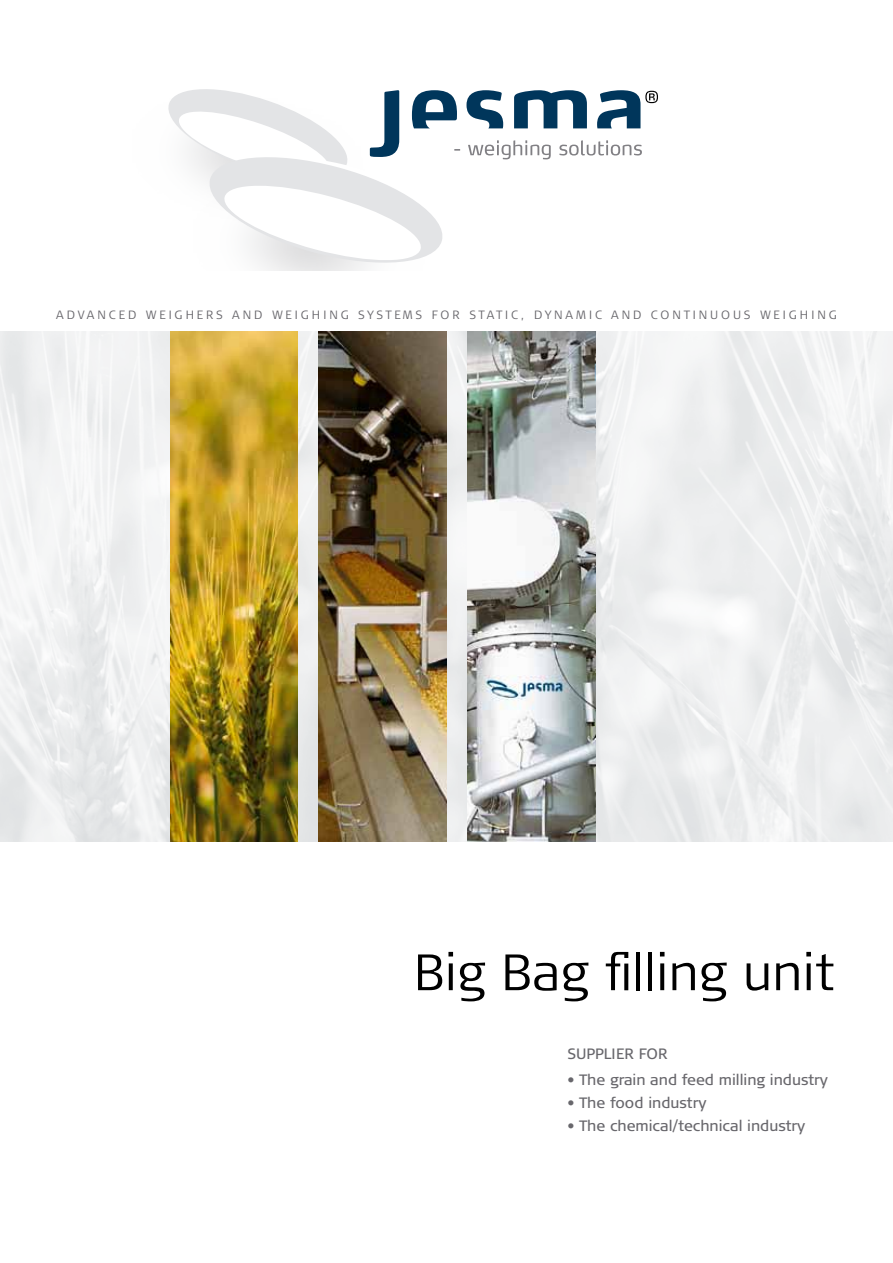
<style>
.page{position:relative;width:893px;height:1263px;background:#fff}
.page>*{position:absolute;margin:0;border:0;box-sizing:border-box;transform-origin:0 0}
.t1{font:300 51px "Signa Normal";color:#000}
.t2{font:15px "Signa Normal";color:#68676c}
.t3{font:300 12px "Signa Normal";letter-spacing:.24em;color:#68676c}
</style>
<div class="page">
<img style="left:0;top:332px;width:893px;height:510px">
<img style="left:170px;top:332px;width:128px;height:510px">
<img style="left:319px;top:332px;width:127px;height:510px">
<img style="left:468px;top:332px;width:127px;height:510px">
<svg style="left:466px;top:90px;width:37px;height:38px"></svg>
<svg style="left:514px;top:90px;width:73px;height:38px"></svg>
<svg style="left:597px;top:90px;width:61px;height:38px"></svg>
<svg style="left:168px;top:89px;width:292px;height:181px"></svg>
<svg style="left:468px;top:140px;width:83px;height:19px"></svg>
<svg style="left:559px;top:140px;width:83px;height:15px"></svg>
<p class="t3" style="left:56px;top:308px;width:782px">ADVANCED WEIGHERS AND WEIGHING SYSTEMS FOR STATIC, DYNAMIC AND CONTINUOUS WEIGHING</p>
<h1 class="t1" style="left:414px;top:943px;width:423px">BIG BAG FILLING UNIT</h1>
<p class="t2" style="left:567px;top:1045px;width:102px">Supplier for</p>
<p class="t2" style="left:567px;top:1071px;width:262px">• The grain and feed milling industry</p>
<p class="t2" style="left:567px;top:1094px;width:141px">• The food industry</p>
<p class="t2" style="left:567px;top:1117px;width:239px">• The chemical/technical industry</p>
</div>
